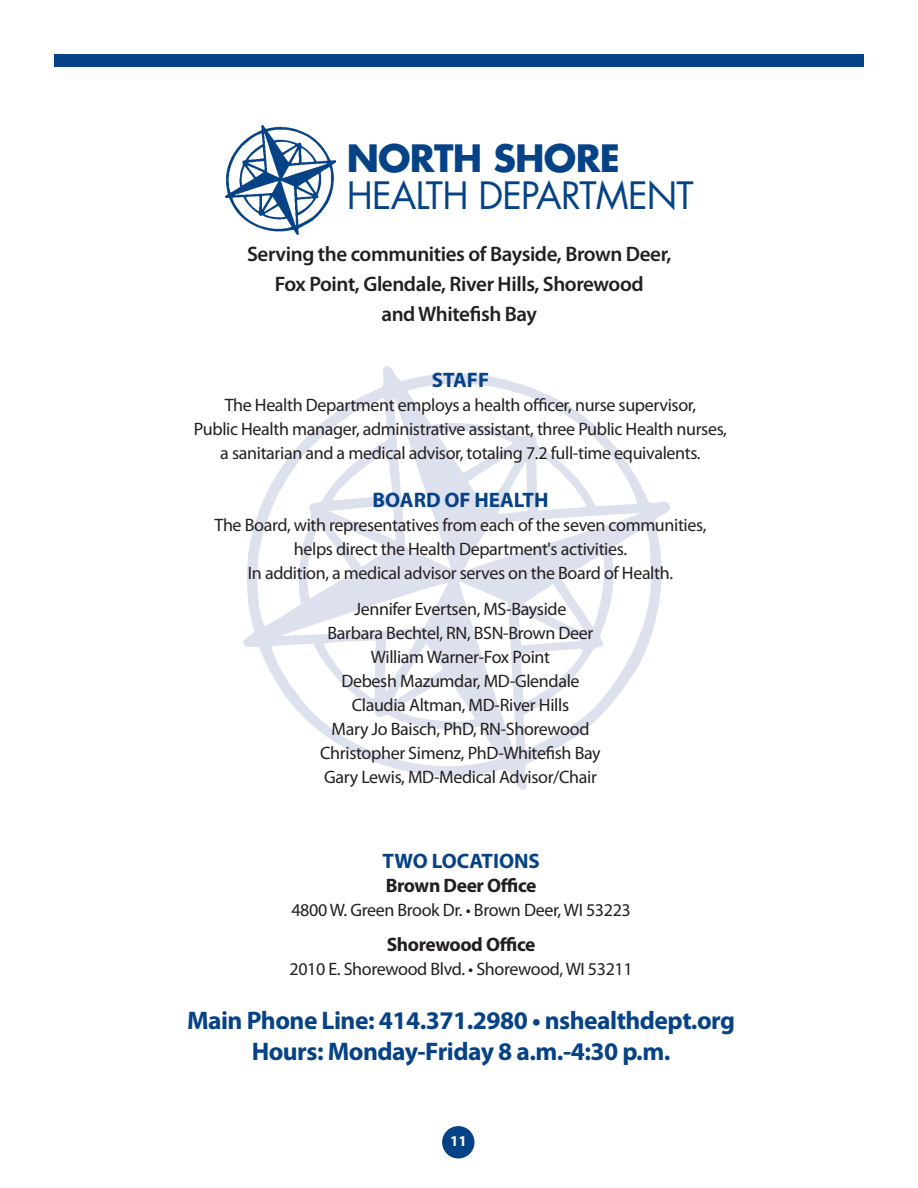
<style>
.page{position:relative;width:918px;height:1188px;background:#fff}
.page>*{position:absolute;margin:0;border:0;box-sizing:border-box;transform-origin:0 0}
.t1{font:36.75px "Futura";letter-spacing:-.02em;color:#054286}
.t2{font:700 36.75px "Futura";letter-spacing:-.02em;color:#054286}
.t3{font:700 25.5px/31.5px "Myriad Pro";letter-spacing:-.02em;color:#054286;text-align:center}
.t4{font:600 21px/30px "Myriad Pro";letter-spacing:-.02em;color:#231f20;text-align:center}
.t5{font:700 21px "Myriad Pro";color:#054286}
.t6{font:700 19.5px "Myriad Pro";letter-spacing:-.02em;color:#231f20}
.t7{font:18px/24px "Myriad Pro";letter-spacing:-.02em;color:#231f20;text-align:center}
.t8{font:700 15px "Myriad Pro";color:#fff}
</style>
<div class="page">
<img style="left:243px;top:366px;width:426px;height:424px">
<div style="left:54px;top:54px;width:810px;height:12px;background:#054286"></div>
<div style="left:442px;top:1126px;width:33px;height:32px;background:#054286;border-radius:50%"></div>
<img style="left:226px;top:126px;width:110px;height:109px">
<h1 class="t2" style="left:347px;top:142px;width:275px">NORTH SHORE</h1>
<h1 class="t1" style="left:347px;top:179px;width:349px">HEALTH DEPARTMENT</h1>
<p class="t4" style="left:247px;top:240px;width:426px">Serving the communities of Bayside, Brown Deer,<br>Fox Point, Glendale, River Hills, Shorewood<br>and Whitefish Bay</p>
<p class="t5" style="left:432px;top:372px;width:59px">STAFF</p>
<p class="t7" style="left:194px;top:395px;width:534px">The Health Department employs a health officer, nurse supervisor,<br>Public Health manager, administrative assistant, three Public Health nurses, a sanitarian and a medical advisor, totaling 7.2 full-time equivalents.</p>
<p class="t5" style="left:372px;top:492px;width:178px">BOARD OF HEALTH</p>
<p class="t7" style="left:215px;top:515px;width:493px">The Board, with representatives from each of the seven communities, helps direct the Health Department's activities.<br>In addition, a medical advisor serves on the Board of Health.</p>
<p class="t7" style="left:320px;top:599px;width:282px">Jennifer Evertsen, MS-Bayside<br>Barbara Bechtel, RN, BSN-Brown Deer William Warner-Fox Point<br>Debesh Mazumdar, MD-Glendale Claudia Altman, MD-River Hills<br>Mary Jo Baisch, PhD, RN-Shorewood Christopher Simenz, PhD-Whitefish Bay Gary Lewis, MD-Medical Advisor/Chair</p>
<p class="t5" style="left:382px;top:853px;width:159px">TwO LOCATIONS</p>
<p class="t6" style="left:386px;top:878px;width:152px">Brown Deer Office</p>
<p class="t7" style="left:291px;top:900px;width:341px">4800 W. Green Brook Dr. • Brown Deer, WI 53223</p>
<p class="t6" style="left:387px;top:937px;width:150px">Shorewood Office</p>
<p class="t7" style="left:290px;top:958px;width:345px">2010 E. Shorewood Blvd. • Shorewood, WI 53211</p>
<h2 class="t3" style="left:187px;top:1007px;width:550px">Main Phone Line: 414.371.2980 • nshealthdept.org<br>Hours: Monday-Friday 8 a.m.-4:30 p.m.</h2>
<p class="t8" style="left:450px;top:1136px;width:18px">11</p>
</div>
